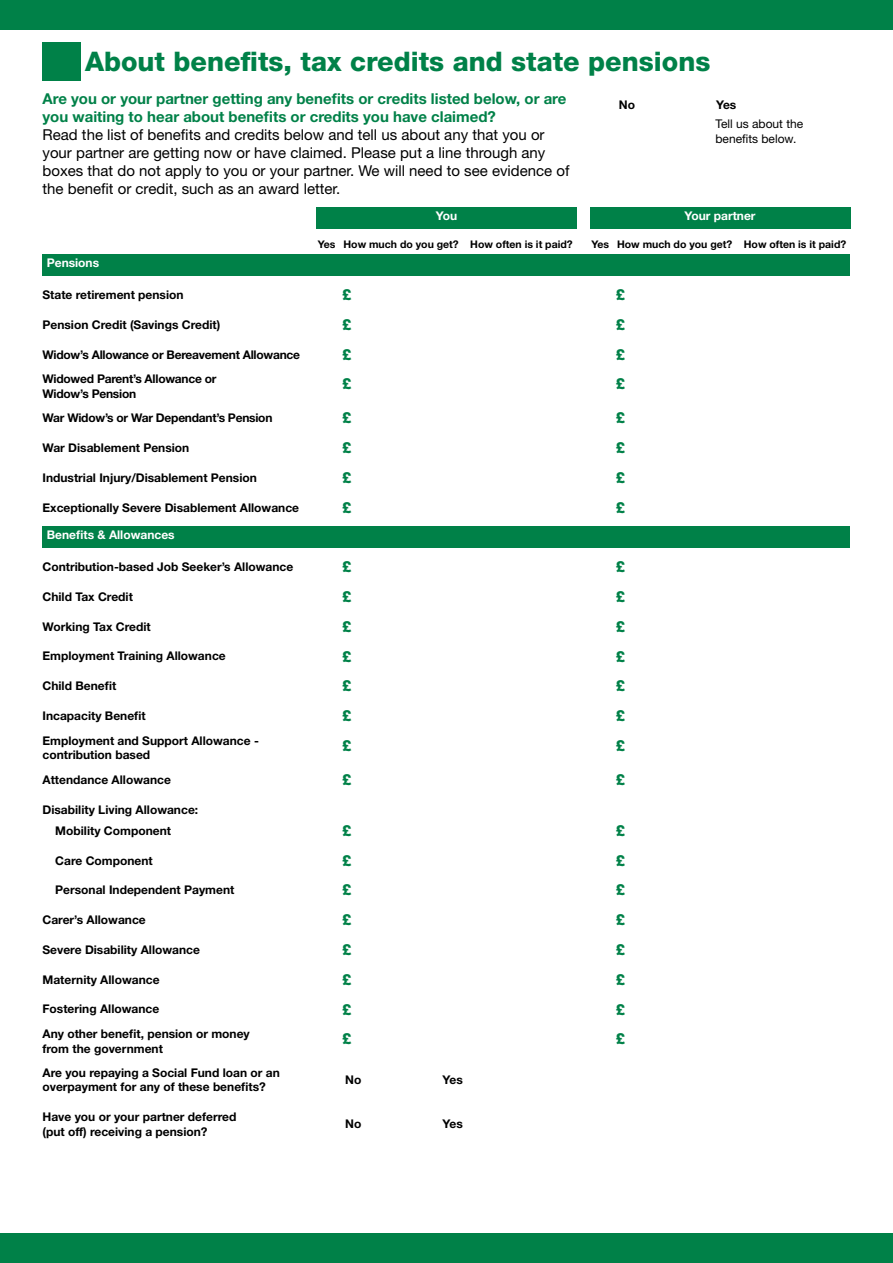
<style>
.page{position:relative;width:893px;height:1263px;background:#fff}
.page>*{position:absolute;margin:0;border:0;box-sizing:border-box;transform-origin:0 0}
.t1{font:800 27px "Helvetica Neue LT Std";color:#008148}
.t2{font:15px/18px "Helvetica Neue LT Std";color:#000}
.t3{font:700 15px "Helvetica Neue LT Std";color:#008148}
.t4{font:800 15px "Helvetica Neue LT Std";color:#008148}
.t5{font:700 12px/24.8px "Helvetica Neue LT Std";color:#000}
.t6{font:700 12px/24.8px "Helvetica Neue LT Std";letter-spacing:-.02em;color:#000}
.t7{font:700 12px "Helvetica Neue LT Std";color:#fff}
.t8{font:12px "Helvetica Neue LT Std";color:#000}
.t9{font:700 10.5px "Helvetica Neue LT Std";color:#000}
</style>
<div class="page">
<div style="left:0;top:0;width:893px;height:30px;background:#008148"></div>
<div style="left:0;top:1233px;width:893px;height:30px;background:#008148"></div>
<div style="left:43px;top:43px;width:38px;height:38px;background:#008148"></div>
<div style="left:316px;top:207px;width:261px;height:22px;background:#008148"></div>
<div style="left:590px;top:207px;width:260px;height:22px;background:#008148"></div>
<div style="left:43px;top:254px;width:807px;height:22px;background:#008148"></div>
<div style="left:43px;top:526px;width:807px;height:22px;background:#008148"></div>
<h1 class="t1" style="left:85px;top:46px;width:627px">About benefts, tax credits and state pensions</h1>
<p class="t3" style="left:43px;top:90px;width:525px">Are you or your partner getting any benefts or credits listed below, or are</p>
<p class="t5" style="left:619px;top:92px;width:18px">No</p>
<p class="t5" style="left:716px;top:92px;width:22px">Yes</p>
<p class="t3" style="left:43px;top:108px;width:455px">you waiting to hear about benefts or credits you have claimed?</p>
<p class="t8" style="left:715px;top:117px;width:89px">Tell us about the</p>
<p class="t2" style="left:43px;top:126px;width:504px">Read the list of benefts and credits below and tell us about any that you or</p>
<p class="t8" style="left:715px;top:131px;width:82px">benefts below.</p>
<p class="t2" style="left:43px;top:144px;width:529px">your partner are getting now or have claimed. Please put a line through any boxes that do not apply to you or your partner. We will need to see evidence of the beneft or credit, such as an award letter.</p>
<p class="t7" style="left:436px;top:208px;width:23px">You</p>
<p class="t9" style="left:318px;top:238px;width:256px">Yes How much do you get? How often is it paid?</p>
<p class="t7" style="left:684px;top:208px;width:73px">Your partner</p>
<p class="t9" style="left:591px;top:238px;width:256px">Yes How much do you get? How often is it paid?</p>
<p class="t7" style="left:47px;top:255px;width:54px">Pensions</p>
<p class="t5" style="left:43px;top:282px;width:143px">State retirement pension</p>
<p class="t4" style="left:342px;top:286px;width:11px">£</p>
<p class="t4" style="left:616px;top:286px;width:11px">£</p>
<p class="t5" style="left:43px;top:312px;width:179px">Pension Credit (Savings Credit)</p>
<p class="t4" style="left:342px;top:316px;width:11px">£</p>
<p class="t4" style="left:616px;top:316px;width:11px">£</p>
<p class="t6" style="left:43px;top:342px;width:259px">Widow’s Allowance or Bereavement Allowance</p>
<p class="t4" style="left:342px;top:345px;width:11px">£</p>
<p class="t4" style="left:616px;top:345px;width:11px">£</p>
<p class="t6" style="left:43px;top:366px;width:176px">Widowed Parent’s Allowance or</p>
<p class="t4" style="left:342px;top:375px;width:11px">£</p>
<p class="t4" style="left:616px;top:375px;width:11px">£</p>
<p class="t6" style="left:43px;top:381px;width:231px">Widow’s Pension<br>War Widow’s or War Dependant’s Pension</p>
<p class="t4" style="left:342px;top:409px;width:11px">£</p>
<p class="t4" style="left:616px;top:409px;width:11px">£</p>
<p class="t5" style="left:43px;top:435px;width:148px">War Disablement Pension</p>
<p class="t4" style="left:342px;top:439px;width:11px">£</p>
<p class="t4" style="left:616px;top:439px;width:11px">£</p>
<p class="t5" style="left:43px;top:465px;width:216px">Industrial Injury/Disablement Pension</p>
<p class="t4" style="left:342px;top:469px;width:11px">£</p>
<p class="t4" style="left:616px;top:469px;width:11px">£</p>
<p class="t5" style="left:43px;top:495px;width:258px">Exceptionally Severe Disablement Allowance</p>
<p class="t4" style="left:342px;top:498px;width:11px">£</p>
<p class="t4" style="left:616px;top:498px;width:11px">£</p>
<p class="t7" style="left:47px;top:528px;width:129px">Benefts &amp; Allowances</p>
<p class="t5" style="left:43px;top:554px;width:252px">Contribution-based Job Seeker’s Allowance</p>
<p class="t4" style="left:342px;top:558px;width:11px">£</p>
<p class="t4" style="left:616px;top:558px;width:11px">£</p>
<p class="t5" style="left:43px;top:584px;width:92px">Child Tax Credit</p>
<p class="t4" style="left:342px;top:588px;width:11px">£</p>
<p class="t4" style="left:616px;top:588px;width:11px">£</p>
<p class="t4" style="left:342px;top:617px;width:11px">£</p>
<p class="t4" style="left:616px;top:617px;width:11px">£</p>
<p class="t5" style="left:43px;top:643px;width:185px">Employment Training Allowance</p>
<p class="t4" style="left:342px;top:647px;width:11px">£</p>
<p class="t4" style="left:616px;top:647px;width:11px">£</p>
<p class="t5" style="left:43px;top:673px;width:75px">Child Beneft</p>
<p class="t4" style="left:342px;top:677px;width:11px">£</p>
<p class="t4" style="left:616px;top:677px;width:11px">£</p>
<p class="t5" style="left:43px;top:703px;width:105px">Incapacity Beneft</p>
<p class="t4" style="left:342px;top:707px;width:11px">£</p>
<p class="t4" style="left:616px;top:707px;width:11px">£</p>
<p class="t5" style="left:43px;top:728px;width:218px">Employment and Support Allowance -</p>
<p class="t4" style="left:342px;top:737px;width:11px">£</p>
<p class="t4" style="left:616px;top:737px;width:11px">£</p>
<p class="t5" style="left:43px;top:742px;width:130px">contribution based<br>Attendance Allowance</p>
<p class="t5" style="left:43px;top:614px;width:110px">Working Tax Credit</p>
<p class="t4" style="left:342px;top:771px;width:11px">£</p>
<p class="t4" style="left:616px;top:771px;width:11px">£</p>
<p class="t5" style="left:55px;top:798px;width:144px;line-height:21.3px;text-indent:-13px">Disability Living Allowance:<br>Mobility Component</p>
<p class="t4" style="left:342px;top:822px;width:11px">£</p>
<p class="t4" style="left:616px;top:822px;width:11px">£</p>
<p class="t5" style="left:55px;top:848px;width:99px">Care Component</p>
<p class="t4" style="left:342px;top:851px;width:11px">£</p>
<p class="t4" style="left:616px;top:851px;width:11px">£</p>
<p class="t5" style="left:55px;top:877px;width:181px">Personal Independent Payment</p>
<p class="t4" style="left:342px;top:881px;width:11px">£</p>
<p class="t4" style="left:616px;top:881px;width:11px">£</p>
<p class="t5" style="left:43px;top:907px;width:105px">Carer’s Allowance</p>
<p class="t4" style="left:342px;top:911px;width:11px">£</p>
<p class="t4" style="left:616px;top:911px;width:11px">£</p>
<p class="t5" style="left:43px;top:937px;width:159px">Severe Disability Allowance</p>
<p class="t4" style="left:342px;top:941px;width:11px">£</p>
<p class="t4" style="left:616px;top:941px;width:11px">£</p>
<p class="t5" style="left:43px;top:967px;width:119px">Maternity Allowance</p>
<p class="t4" style="left:342px;top:970px;width:11px">£</p>
<p class="t4" style="left:616px;top:970px;width:11px">£</p>
<p class="t5" style="left:43px;top:996px;width:118px">Fostering Allowance</p>
<p class="t4" style="left:342px;top:1000px;width:11px">£</p>
<p class="t4" style="left:616px;top:1000px;width:11px">£</p>
<p class="t5" style="left:43px;top:1021px;width:209px">Any other beneft, pension or money</p>
<p class="t4" style="left:342px;top:1030px;width:11px">£</p>
<p class="t4" style="left:616px;top:1030px;width:11px">£</p>
<p class="t5" style="left:43px;top:1036px;width:239px;line-height:24.3px">from the government<br>Are you repaying a Social Fund loan or an</p>
<p class="t5" style="left:345px;top:1067px;width:18px">No</p>
<p class="t5" style="left:443px;top:1067px;width:22px">Yes</p>
<p class="t5" style="left:43px;top:1074px;width:225px">overpayment for any of these benefts?</p>
<p class="t5" style="left:42px;top:1104px;width:195px">Have you or your partner deferred</p>
<p class="t5" style="left:345px;top:1111px;width:18px">No</p>
<p class="t5" style="left:443px;top:1111px;width:22px">Yes</p>
<p class="t5" style="left:42px;top:1119px;width:167px">(put off) receiving a pension?</p>
</div>
